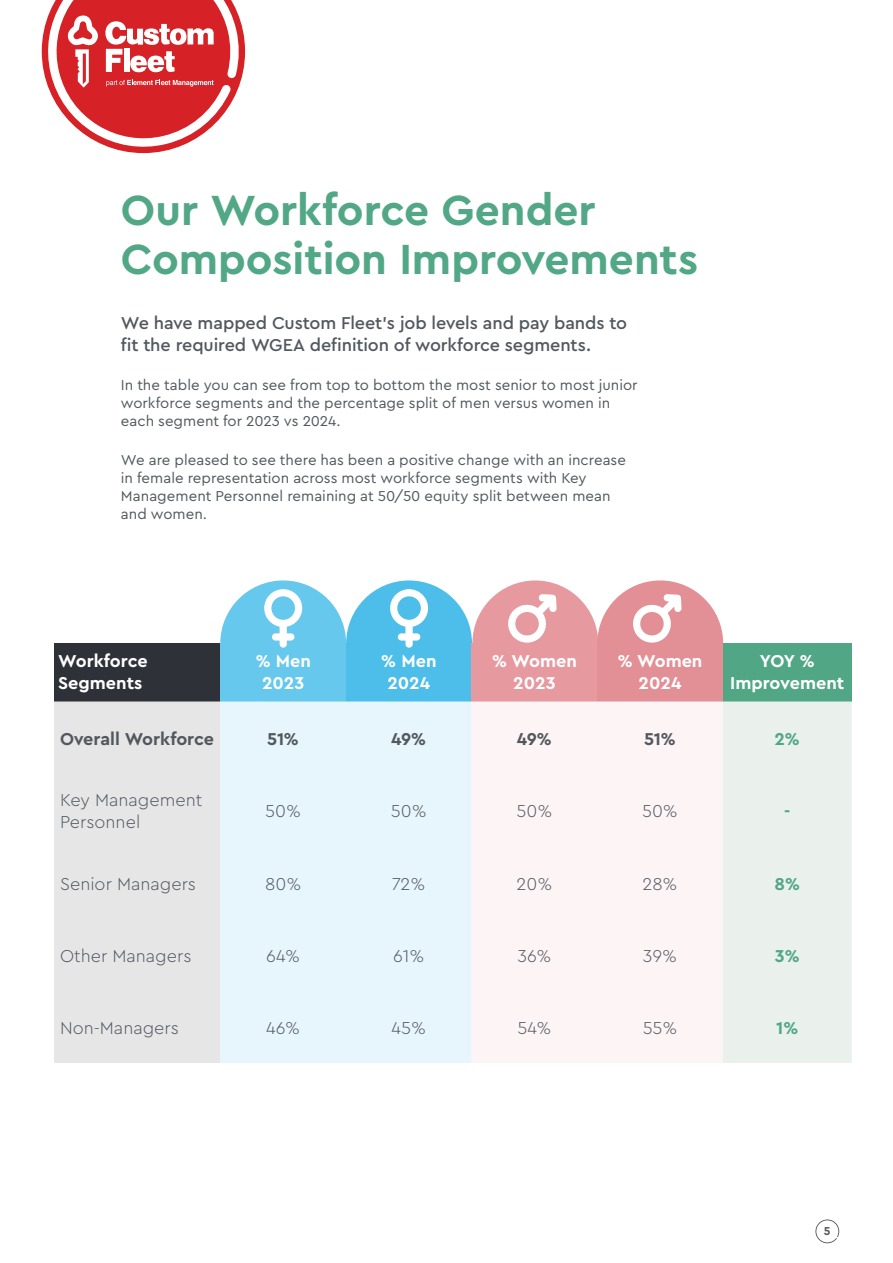
<style>
.page{position:relative;width:893px;height:1263px;background:#fff}
.page>*{position:absolute;margin:0;border:0;box-sizing:border-box;transform-origin:0 0}
.t1{font:700 44.1px/48.8px "Cera Pro";color:#52a886}
.t2{font:300 18px/21.6px "Cera Pro";color:#53585f}
.t3{font:500 18px/21.6px "Cera Pro";letter-spacing:-.005em;color:#53585f}
.t4{font:700 18px/21.6px "Cera Pro";color:#fff;text-align:center}
.t5{font:700 18px "Cera Pro";letter-spacing:-.01em;color:#53585f}
.t6{font:700 18px "Cera Pro";color:#51a785}
.t7{font:15px/18px "Cera Pro";color:#53585f}
.t8{font:700 12px "Cera Pro";color:#53585f}
</style>
<div class="page">
<svg style="left:815px;top:1219px;width:24px;height:24px"></svg>
<div style="left:220px;top:580px;width:126px;height:126px;background:#66c8ec;border-radius:50%"></div>
<div style="left:346px;top:580px;width:126px;height:126px;background:#4dbee9;border-radius:50%"></div>
<div style="left:472px;top:580px;width:126px;height:126px;background:#e69aa0;border-radius:50%"></div>
<div style="left:597px;top:580px;width:126px;height:126px;background:#e38f96;border-radius:50%"></div>
<div style="left:54px;top:643px;width:166px;height:58px;background:#2e3138"></div>
<div style="left:220px;top:643px;width:126px;height:58px;background:#66c8ec"></div>
<div style="left:346px;top:643px;width:126px;height:58px;background:#4dbee9"></div>
<div style="left:472px;top:643px;width:125px;height:58px;background:#e69aa0"></div>
<div style="left:597px;top:643px;width:126px;height:58px;background:#e38f96"></div>
<div style="left:723px;top:643px;width:129px;height:58px;background:#51a785"></div>
<div style="left:54px;top:701px;width:166px;height:362px;background:#e7e6e7"></div>
<div style="left:220px;top:701px;width:252px;height:362px;background:#e6f6fc"></div>
<div style="left:472px;top:701px;width:251px;height:362px;background:#fcf4f5"></div>
<div style="left:723px;top:701px;width:129px;height:362px;background:#eaf1ed"></div>
<svg style="left:508px;top:594px;width:49px;height:49px"></svg>
<svg style="left:633px;top:594px;width:49px;height:49px"></svg>
<svg style="left:264px;top:589px;width:38px;height:59px"></svg>
<svg style="left:390px;top:589px;width:38px;height:59px"></svg>
<svg style="left:42px;top:0;width:203px;height:153px"></svg>
<h1 class="t1" style="left:121px;top:184px;width:579px">Our Workforce Gender<br>Composition Improvements</h1>
<p class="t3" style="left:121px;top:312px;width:508px">We have mapped Custom Fleet’s job levels and pay bands to fit the required WGEA definition of workforce segments.</p>
<p class="t7" style="left:121px;top:375px;width:518px">In the table you can see from top to bottom the most senior to most junior workforce segments and the percentage split of men versus women in each segment for 2023 vs 2024.</p>
<p class="t7" style="left:121px;top:451px;width:506px">We are pleased to see there has been a positive change with an increase in female representation across most workforce segments with Key Management Personnel remaining at 50/50 equity split between mean and women.</p>
<p class="t4" style="left:58px;top:649px;width:91px;text-align:left">Workforce<br>Segments</p>
<p class="t4" style="left:255px;top:649px;width:57px">% Men<br>2023</p>
<p class="t4" style="left:381px;top:649px;width:57px">% Men<br>2024</p>
<p class="t4" style="left:492px;top:649px;width:86px">% Women<br>2023</p>
<p class="t4" style="left:617px;top:649px;width:86px">% Women<br>2024</p>
<p class="t4" style="left:730px;top:649px;width:116px">YOY %<br>Improvement</p>
<p class="t5" style="left:60px;top:727px;width:155px">Overall Workforce</p>
<p class="t5" style="left:267px;top:727px;width:33px">51%</p>
<p class="t5" style="left:391px;top:727px;width:37px">49%</p>
<p class="t5" style="left:517px;top:727px;width:37px">49%</p>
<p class="t5" style="left:644px;top:727px;width:33px">51%</p>
<p class="t6" style="left:775px;top:727px;width:27px">2%</p>
<p class="t2" style="left:60px;top:789px;width:144px">Key Management<br>Personnel</p>
<p class="t2" style="left:265px;top:800px;width:37px">50%</p>
<p class="t2" style="left:391px;top:800px;width:37px">50%</p>
<p class="t2" style="left:516px;top:800px;width:37px">50%</p>
<p class="t2" style="left:642px;top:800px;width:37px">50%</p>
<p class="t6" style="left:784px;top:799px;width:8px">-</p>
<p class="t2" style="left:60px;top:872px;width:138px">Senior Managers</p>
<p class="t2" style="left:265px;top:872px;width:38px">80%</p>
<p class="t2" style="left:392px;top:872px;width:35px">72%</p>
<p class="t2" style="left:516px;top:872px;width:37px">20%</p>
<p class="t2" style="left:642px;top:872px;width:37px">28%</p>
<p class="t6" style="left:774px;top:871px;width:27px">8%</p>
<p class="t2" style="left:60px;top:944px;width:133px">Other Managers</p>
<p class="t2" style="left:266px;top:944px;width:35px">64%</p>
<p class="t2" style="left:393px;top:944px;width:33px">61%</p>
<p class="t2" style="left:517px;top:944px;width:36px">36%</p>
<p class="t2" style="left:643px;top:944px;width:36px">39%</p>
<p class="t6" style="left:775px;top:944px;width:27px">3%</p>
<p class="t2" style="left:60px;top:1016px;width:120px">Non-Managers</p>
<p class="t2" style="left:266px;top:1016px;width:36px">46%</p>
<p class="t2" style="left:392px;top:1016px;width:36px">45%</p>
<p class="t2" style="left:517px;top:1016px;width:35px">54%</p>
<p class="t2" style="left:643px;top:1016px;width:36px">55%</p>
<p class="t6" style="left:776px;top:1016px;width:24px">1%</p>
<p class="t8" style="left:824px;top:1223px;width:8px">5</p>
</div>
